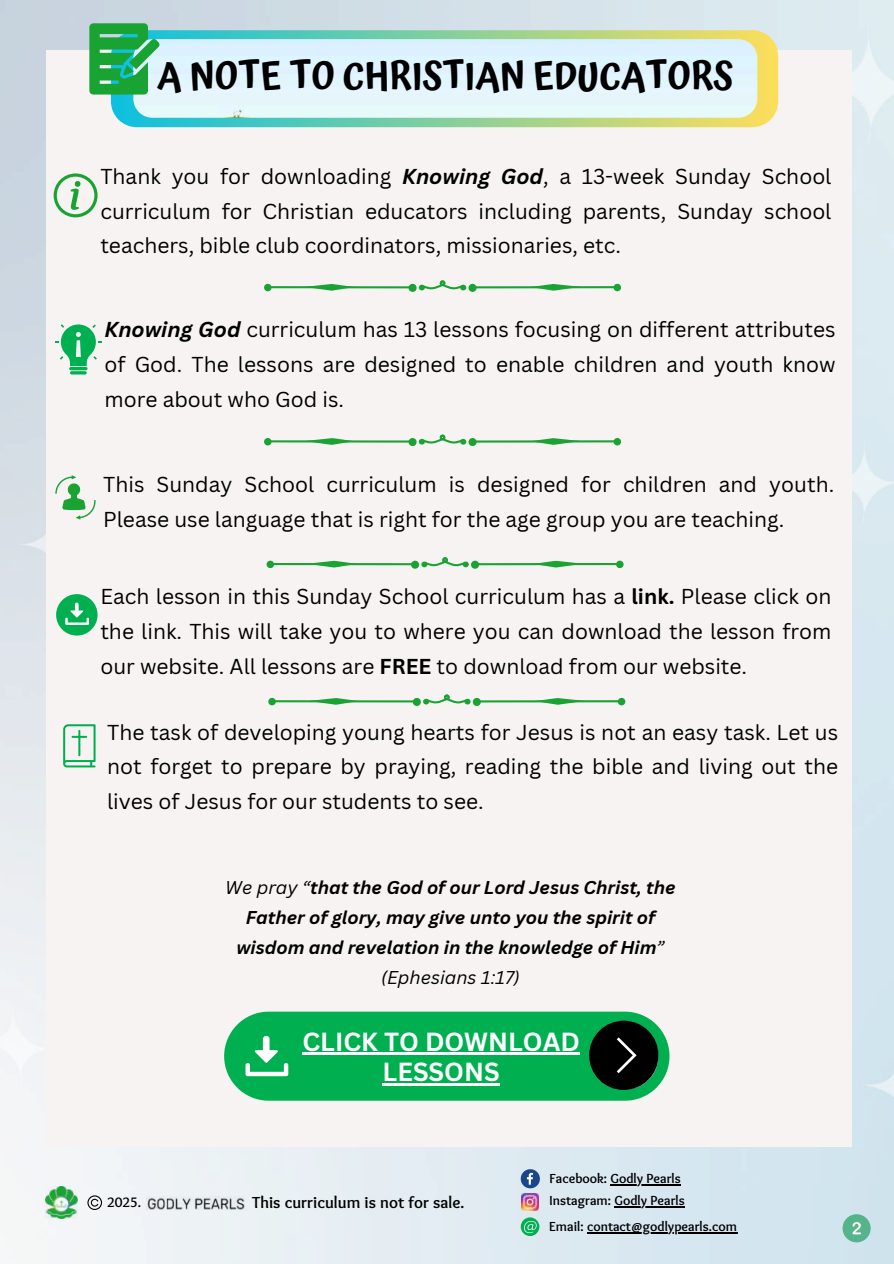
<style>
.page{position:relative;width:894px;height:1264px;background:#fff}
.page>*{position:absolute;margin:0;border:0;box-sizing:border-box;transform-origin:0 0}
.t1{font:600 37.5px "Atma";color:#000}
.t2{font:700 25.5px/30.3px "Canva Sans";color:#fff;text-align:center}
.t3{font:21px/34.8px "Canva Sans";color:#000;text-align:justify}
.t4{font:italic 700 18px/30px "Canva Sans";color:#000;text-align:center}
.t5{font:700 16.65px "Sukar";color:#000}
.t6{font:700 14.25px "Sukar";color:#000}
.t7{font:700 13.65px/22.4px "Sukar";color:#000}
.s1{font-weight:700;font-style:italic}
.s2{font-weight:700}
.s3{font-weight:400}
</style>
<div class="page">
<img style="left:0;top:0;width:893px;height:1263px">
<div style="left:46px;top:51px;width:805px;height:1096px;background:#f7f3f3"></div>
<svg style="left:111px;top:30px;width:667px;height:97px;background:#94d199"></svg>
<div style="left:133px;top:39px;width:624px;height:79px;background:#e1f5ff;border-radius:19px"></div>
<div style="left:842px;top:1214px;width:28px;height:28px;background:#56b48c;border-radius:50%"></div>
<svg style="left:852px;top:1222px;width:8px;height:12px"></svg>
<svg style="left:87px;top:1195px;width:15px;height:14px"></svg>
<img style="left:146px;top:1196px;width:99px;height:15px">
<img style="left:46px;top:1186px;width:31px;height:32px">
<svg style="left:520px;top:1217px;width:19px;height:18px"></svg>
<hr style="left:587px;top:1232px;width:149px;height:1px;background:#000">
<svg style="left:520px;top:1169px;width:19px;height:19px"></svg>
<hr style="left:610px;top:1184px;width:70px;height:1px;background:#000">
<img style="left:521px;top:1193px;width:17px;height:17px">
<hr style="left:614px;top:1206px;width:70px;height:1px;background:#000">
<svg style="left:89px;top:23px;width:71px;height:72px;background:#40b469"></svg>
<svg style="left:54px;top:173px;width:43px;height:44px"></svg>
<hr style="left:471px;top:286px;width:145px;height:2px;background:#19a332">
<hr style="left:268px;top:286px;width:145px;height:2px;background:#19a332">
<svg style="left:530px;top:284px;width:50px;height:7px"></svg>
<svg style="left:304px;top:284px;width:50px;height:7px"></svg>
<svg style="left:613px;top:284px;width:7px;height:7px"></svg>
<svg style="left:264px;top:284px;width:7px;height:7px"></svg>
<svg style="left:408px;top:280px;width:68px;height:12px"></svg>
<hr style="left:471px;top:440px;width:145px;height:2px;background:#19a332">
<hr style="left:268px;top:440px;width:145px;height:2px;background:#19a332">
<svg style="left:530px;top:438px;width:50px;height:7px"></svg>
<svg style="left:304px;top:438px;width:50px;height:7px"></svg>
<svg style="left:613px;top:438px;width:7px;height:7px"></svg>
<svg style="left:264px;top:438px;width:7px;height:7px"></svg>
<svg style="left:408px;top:434px;width:68px;height:12px"></svg>
<hr style="left:69px;top:367px;width:18px;height:3px;background:#00b050;border-radius:2px">
<hr style="left:70px;top:371px;width:17px;height:3px;background:#00b050;border-radius:2px">
<svg style="left:55px;top:324px;width:46px;height:42px"></svg>
<svg style="left:55px;top:475px;width:41px;height:44px"></svg>
<hr style="left:474px;top:563px;width:144px;height:2px;background:#19a332">
<hr style="left:271px;top:563px;width:145px;height:2px;background:#19a332">
<svg style="left:532px;top:561px;width:51px;height:6px"></svg>
<svg style="left:307px;top:561px;width:50px;height:6px"></svg>
<svg style="left:615px;top:560px;width:8px;height:8px"></svg>
<svg style="left:266px;top:560px;width:8px;height:8px"></svg>
<svg style="left:411px;top:557px;width:68px;height:11px"></svg>
<svg style="left:63px;top:724px;width:32px;height:43px"></svg>
<div style="left:224px;top:1011px;width:445px;height:89px;background:#00b050;border-radius:44px"></div>
<svg style="left:591px;top:1022px;width:67px;height:67px"></svg>
<svg style="left:245px;top:1035px;width:43px;height:41px"></svg>
<hr style="left:302px;top:1052px;width:277px;height:3px;background:#fff">
<hr style="left:382px;top:1083px;width:117px;height:2px;background:#fff">
<hr style="left:476px;top:700px;width:144px;height:2px;background:#19a332">
<hr style="left:273px;top:700px;width:144px;height:2px;background:#19a332">
<svg style="left:534px;top:698px;width:50px;height:6px"></svg>
<svg style="left:308px;top:698px;width:51px;height:6px"></svg>
<svg style="left:617px;top:697px;width:7px;height:8px"></svg>
<svg style="left:268px;top:697px;width:8px;height:8px"></svg>
<svg style="left:412px;top:694px;width:68px;height:11px"></svg>
<div style="left:56px;top:594px;width:41px;height:41px;background:#00b050;border-radius:50%"></div>
<svg style="left:65px;top:602px;width:24px;height:23px"></svg>
<h1 class="t1" style="left:157px;top:49px;width:577px">A NOTE TO CHRISTIAN EDUCATORS</h1>
<p class="t3" style="left:100px;top:159px;width:732px">Thank you for downloading <span class="s1">Knowing God</span>, a 13-week Sunday School curriculum for Christian educators including parents, Sunday school teachers, bible club coordinators, missionaries, etc.</p>
<p class="t3" style="left:104px;top:312px;width:732px"><span class="s1">Knowing God</span> curriculum has 13 lessons focusing on different attributes of God. The lessons are designed to enable children and youth know more about who God is.</p>
<p class="t3" style="left:103px;top:466px;width:732px">This Sunday School curriculum is designed for children and youth.<br>Please use language that is right for the age group you are teaching.</p>
<p class="t3" style="left:100px;top:579px;width:732px">Each lesson in this Sunday School curriculum has a <span class="s2">link.</span> Please click on the link. This will take you to where you can download the lesson from our website. All lessons are <span class="s2">FREE</span> to download from our website.</p>
<p class="t3" style="left:107px;top:714px;width:732px">The task of developing young hearts for Jesus is not an easy task. Let us not forget to prepare by praying, reading the bible and living out the lives of Jesus for our students to see.</p>
<p class="t4" style="left:225px;top:872px;width:452px"><span class="s3">We pray &lt;</span>that the God of our Lord Jesus Christ, the Father of glory, may give unto you the spirit of wisdom and revelation in the knowledge of Him<span class="s3">= (Ephesians 1:17)</span></p>
<p class="t2" style="left:302px;top:1026px;width:279px">CLICK TO DOWNLOAD<br>LESSONS</p>
<p class="t6" style="left:107px;top:1194px;width:35px">2025.</p>
<p class="t5" style="left:252px;top:1192px;width:214px">This curriculum is not for sale.</p>
<p class="t7" style="left:549px;top:1168px;width:137px">Facebook: Godly Pearls<br>Instagram: Godly Pearls</p>
<p class="t7" style="left:549px;top:1216px;width:189px">Email: contact@godlypearls.com</p>
</div>
